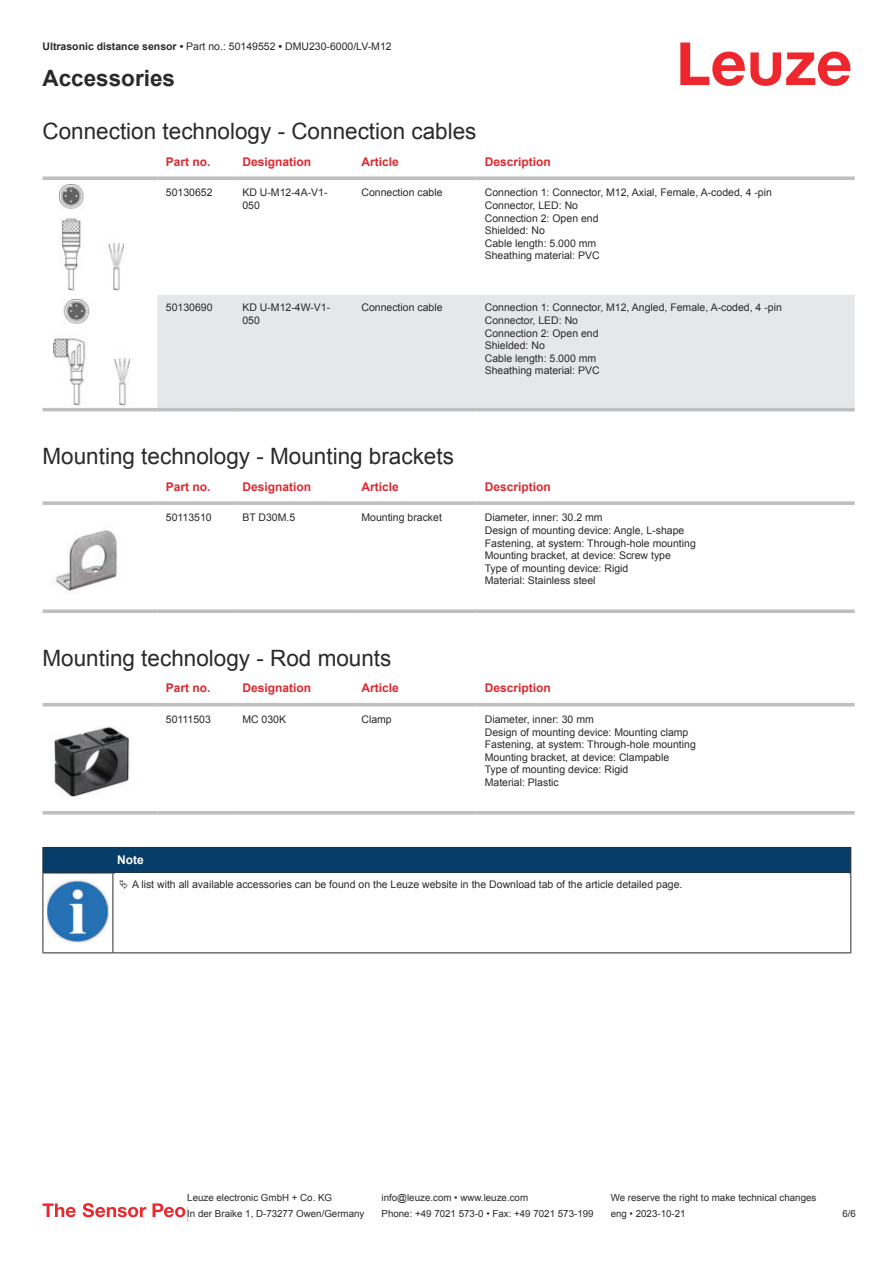
<style>
.page{position:relative;width:893px;height:1263px;background:#fff}
.page>*{position:absolute;margin:0;border:0;box-sizing:border-box;transform-origin:0 0}
.t1{font:22.5px "Arial";color:#2b292a}
.t2{font:700 22.5px "Arial";color:#2b292a}
.t3{font:700 12px "Arial";color:#db2a30}
.t4{font:700 12px "Arial";color:#fff}
.t5{font:10.5px/12.6px "Arial";color:#2b292a}
.t6{font:9.75px "Arial";color:#2b292a}
.s1{font-weight:700}
</style>
<div class="page">
<svg style="left:680px;top:43px;width:170px;height:43px"></svg>
<svg style="left:43px;top:342px;width:812px;height:70px"></svg>
<div style="left:157px;top:295px;width:698px;height:113px;background:#e6e7e9"></div>
<svg style="left:43px;top:176px;width:114px;height:4px"></svg>
<svg style="left:157px;top:176px;width:77px;height:4px"></svg>
<svg style="left:234px;top:176px;width:119px;height:4px"></svg>
<svg style="left:353px;top:176px;width:123px;height:4px"></svg>
<svg style="left:476px;top:176px;width:379px;height:4px;fill:#bdbfc1"></svg>
<hr style="left:43px;top:408px;width:114px;height:3px;background:#bdbfc1">
<hr style="left:157px;top:408px;width:77px;height:3px;background:#bdbfc1">
<hr style="left:234px;top:408px;width:119px;height:3px;background:#bdbfc1">
<hr style="left:353px;top:408px;width:123px;height:3px;background:#bdbfc1">
<hr style="left:476px;top:408px;width:379px;height:3px;background:#bdbfc1">
<img style="left:59px;top:184px;width:65px;height:107px">
<img style="left:54px;top:299px;width:75px;height:106px">
<svg style="left:43px;top:501px;width:114px;height:4px"></svg>
<svg style="left:157px;top:501px;width:77px;height:4px"></svg>
<svg style="left:234px;top:501px;width:119px;height:4px"></svg>
<svg style="left:353px;top:501px;width:123px;height:4px"></svg>
<svg style="left:476px;top:501px;width:379px;height:4px;fill:#c1c3c5"></svg>
<svg style="left:43px;top:609px;width:114px;height:4px"></svg>
<svg style="left:157px;top:609px;width:77px;height:4px"></svg>
<svg style="left:234px;top:609px;width:119px;height:4px"></svg>
<svg style="left:353px;top:609px;width:123px;height:4px"></svg>
<svg style="left:476px;top:609px;width:379px;height:4px;fill:#bdbfc1"></svg>
<img style="left:54px;top:530px;width:64px;height:62px">
<svg style="left:43px;top:706px;width:812px;height:109px"></svg>
<hr style="left:43px;top:703px;width:114px;height:3px;background:#bdbfc1">
<hr style="left:157px;top:703px;width:77px;height:3px;background:#bdbfc1">
<hr style="left:234px;top:703px;width:119px;height:3px;background:#bdbfc1">
<hr style="left:353px;top:703px;width:123px;height:3px;background:#bdbfc1">
<hr style="left:476px;top:703px;width:379px;height:3px;background:#bdbfc1">
<hr style="left:43px;top:811px;width:114px;height:3px;background:#bdbfc1">
<hr style="left:157px;top:811px;width:77px;height:3px;background:#bdbfc1">
<hr style="left:234px;top:811px;width:119px;height:3px;background:#bdbfc1">
<hr style="left:353px;top:811px;width:123px;height:3px;background:#bdbfc1">
<hr style="left:476px;top:811px;width:379px;height:3px;background:#bdbfc1">
<img style="left:43px;top:711px;width:97px;height:97px">
<div style="left:43px;top:847px;width:808px;height:26px;background:#063d69"></div>
<hr style="left:113px;top:872px;width:738px;height:1px;background:#2b292a">
<hr style="left:43px;top:873px;width:1px;height:75px;background:#2b292a">
<hr style="left:113px;top:873px;width:1px;height:75px;background:#2b292a">
<hr style="left:850px;top:873px;width:1px;height:75px;background:#2b292a">
<hr style="left:43px;top:952px;width:70px;height:1px;background:#2b292a">
<hr style="left:113px;top:952px;width:738px;height:1px;background:#2b292a">
<img style="left:47px;top:879px;width:61px;height:63px">
<svg style="left:43px;top:1203px;width:33px;height:14px"></svg>
<svg style="left:83px;top:1203px;width:63px;height:14px"></svg>
<svg style="left:153px;top:1203px;width:35px;height:17px"></svg>
<p class="t5" style="left:43px;top:41px;width:351px"><span class="s1">Ultrasonic distance sensor •</span> Part no.: 50149552 <span class="s1">•</span> DMU230-6000/LV-M12</p>
<h1 class="t2" style="left:43px;top:69px;width:134px">Accessories</h1>
<h1 class="t1" style="left:43px;top:123px;width:435px">Connection technology - Connection cables</h1>
<p class="t3" style="left:166px;top:157px;width:46px">Part no.</p>
<p class="t3" style="left:242px;top:157px;width:70px">Designation</p>
<p class="t3" style="left:361px;top:157px;width:39px">Article</p>
<p class="t3" style="left:485px;top:157px;width:68px">Description</p>
<p class="t5" style="left:166px;top:187px;width:48px">50130652</p>
<p class="t5" style="left:242px;top:187px;width:87px">KD U-M12-4A-V1-<br>050</p>
<p class="t5" style="left:361px;top:187px;width:83px">Connection cable</p>
<p class="t5" style="left:485px;top:187px;width:289px">Connection 1: Connector, M12, Axial, Female, A-coded, 4 -pin<br>Connector, LED: No<br>Connection 2: Open end<br>Shielded: No<br>Cable length: 5.000 mm<br>Sheathing material: PVC</p>
<p class="t5" style="left:166px;top:302px;width:48px">50130690</p>
<p class="t5" style="left:242px;top:302px;width:89px">KD U-M12-4W-V1-<br>050</p>
<p class="t5" style="left:361px;top:302px;width:83px">Connection cable</p>
<p class="t5" style="left:485px;top:302px;width:299px">Connection 1: Connector, M12, Angled, Female, A-coded, 4 -pin<br>Connector, LED: No<br>Connection 2: Open end<br>Shielded: No<br>Cable length: 5.000 mm<br>Sheathing material: PVC</p>
<h1 class="t1" style="left:43px;top:448px;width:413px">Mounting technology - Mounting brackets</h1>
<p class="t3" style="left:166px;top:481px;width:46px">Part no.</p>
<p class="t3" style="left:242px;top:481px;width:70px">Designation</p>
<p class="t3" style="left:361px;top:481px;width:39px">Article</p>
<p class="t3" style="left:485px;top:481px;width:68px">Description</p>
<p class="t5" style="left:166px;top:512px;width:47px">50113510</p>
<p class="t5" style="left:242px;top:512px;width:54px">BT D30M.5</p>
<p class="t5" style="left:361px;top:512px;width:82px">Mounting bracket</p>
<p class="t5" style="left:485px;top:512px;width:213px">Diameter, inner: 30.2 mm<br>Design of mounting device: Angle, L-shape Fastening, at system: Through-hole mounting Mounting bracket, at device: Screw type Type of mounting device: Rigid<br>Material: Stainless steel</p>
<h1 class="t1" style="left:43px;top:649px;width:350px">Mounting technology - Rod mounts</h1>
<p class="t3" style="left:166px;top:683px;width:46px">Part no.</p>
<p class="t3" style="left:242px;top:683px;width:70px">Designation</p>
<p class="t3" style="left:361px;top:683px;width:39px">Article</p>
<p class="t3" style="left:485px;top:683px;width:68px">Description</p>
<p class="t5" style="left:166px;top:714px;width:47px">50111503</p>
<p class="t5" style="left:242px;top:714px;width:45px">MC 030K</p>
<p class="t5" style="left:361px;top:714px;width:32px">Clamp</p>
<p class="t5" style="left:485px;top:714px;width:213px">Diameter, inner: 30 mm<br>Design of mounting device: Mounting clamp Fastening, at system: Through-hole mounting Mounting bracket, at device: Clampable<br>Type of mounting device: Rigid<br>Material: Plastic</p>
<p class="t4" style="left:117px;top:855px;width:28px">Note</p>
<p class="t5" style="left:132px;top:879px;width:552px">A list with all available accessories can be found on the Leuze website in the Download tab of the article detailed page.</p>
<p class="t6" style="left:187px;top:1194px;width:146px">Leuze electronic GmbH + Co. KG</p>
<p class="t6" style="left:381px;top:1194px;width:148px">info@leuze.com • www.leuze.com</p>
<p class="t6" style="left:611px;top:1194px;width:207px">We reserve the right to make technical changes</p>
<p class="t6" style="left:187px;top:1210px;width:179px">In der Braike 1, D-73277 Owen/Germany</p>
<p class="t6" style="left:381px;top:1210px;width:214px">Phone: +49 7021 573-0 • Fax: +49 7021 573-199</p>
<p class="t6" style="left:611px;top:1210px;width:76px">eng • 2023-10-21</p>
<p class="t6" style="left:842px;top:1210px;width:15px">6 /6</p>
</div>
